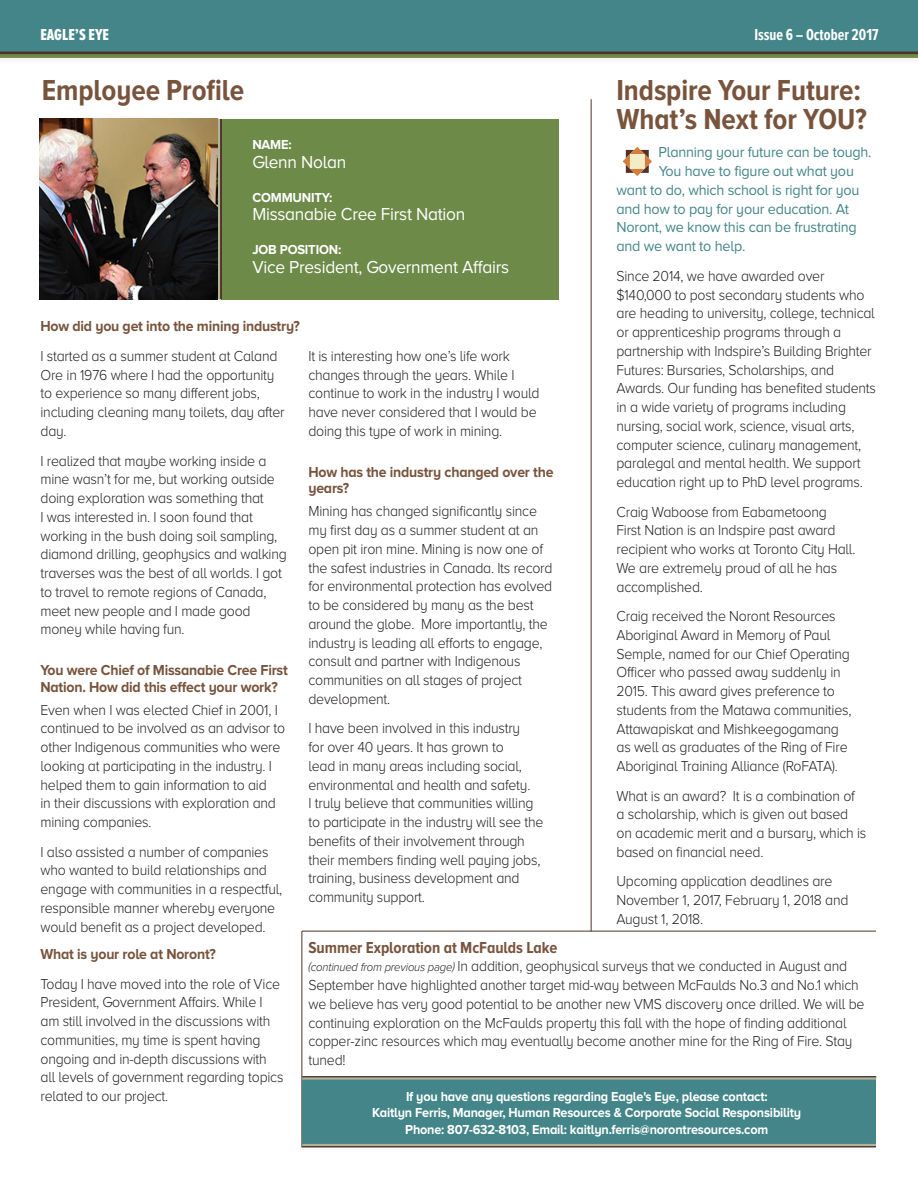
<style>
.page{position:relative;width:918px;height:1188px;background:#fff}
.page>*{position:absolute;margin:0;border:0;box-sizing:border-box;transform-origin:0 0}
.Story_Headline{font:700 30px/28.5px "Proxima Nova A Cond";letter-spacing:-.005em;color:#78543d}
.t1{font:18px "Proxima Nova A";letter-spacing:-.015em;color:#fff;scale:.96 1}
.copy{font:700 16.5px "Proxima Nova A Cond";letter-spacing:-.005em;color:#78543d}
.Edition_number{font:700 16.5px "Proxima Nova A Ex Cn";color:#fff}
.t2{font:16.5px "Proxima Nova A Ex Cn Extrabld";color:#fff}
.copy-2{font:300 15px/18.8px "Proxima Nova A";letter-spacing:-.015em;color:#231f20;scale:.94 1}
.copy_intro_paragraph{font:300 15px/18.8px "Proxima Nova A";letter-spacing:-.015em;color:#231f20;scale:.94 1}
.Story_Headline-2{font:15px "Proxima Nova A";letter-spacing:-.015em;color:#438588;scale:.96 1}
.bold_copy_headings{font:700 15px/16.5px "Proxima Nova A";letter-spacing:-.015em;color:#78543d;scale:.94 1}
.Story_Headline-3{font:700 15px "Proxima Nova A";letter-spacing:-.015em;color:#78543d;scale:.94 1}
.copy-3{font:700 15px "Proxima Nova A";letter-spacing:-.015em;color:#78543d;scale:.94 1}
.copy_intro_paragraph-2{font:700 13.5px/16.5px "Proxima Nova A";letter-spacing:-.015em;color:#fff;text-align:center;scale:.94 1}
.copy_intro_paragraph-3{font:700 13.5px "Proxima Nova A";letter-spacing:-.015em;color:#fff;scale:.96 1}
.s1{font-style:italic;font-size:12px}
</style>
<div class="page">
<div style="left:0;top:0;width:918px;height:66px;background:#f9f9f9"></div>
<div style="left:0;top:0;width:918px;height:52px;background:#438588"></div>
<hr style="left:0;top:52px;width:918px;height:4px;background:#523129">
<svg style="left:0;top:54px;width:918px;height:4px;background:#6f894b"></svg>
<hr style="left:591px;top:99px;width:1px;height:1049px;background:#523129">
<div style="left:575px;top:932px;width:25px;height:216px;background:#fff"></div>
<svg style="left:623px;top:147px;width:29px;height:29px"></svg>
<hr style="left:302px;top:931px;width:574px;height:1px;background:#523129">
<div style="left:221px;top:119px;width:337px;height:180px;background:#6d8a48"></div>
<hr style="left:220px;top:119px;width:2px;height:180px;background:#523129">
<hr style="left:217px;top:119px;width:3px;height:180px;background:#afb596">
<img style="left:40px;top:119px;width:178px;height:180px">
<hr style="left:302px;top:931px;width:1px;height:217px;background:#523129">
<div style="left:302px;top:1077px;width:574px;height:70px;background:#438588"></div>
<hr style="left:302px;top:1076px;width:574px;height:2px;background:#523129">
<hr style="left:302px;top:1077px;width:574px;height:3px;background:#afb596">
<hr style="left:302px;top:1146px;width:574px;height:1px;background:#523129">
<hr style="left:302px;top:1144px;width:574px;height:2px;background:#afb596">
<p class="t2" style="left:40px;top:26px;width:70px">EAGLE’S EYE</p>
<p class="Edition_number" style="left:754px;top:26px;width:126px">Issue 6 – October 2017</p>
<p class="Story_Headline" style="left:42px;top:76px;width:204px">Employee Profile</p>
<p class="Story_Headline" style="left:616px;top:76px;width:252px">Indspire Your Future:<br>What’s Next for YOU?</p>
<p class="Story_Headline-2" style="left:658px;top:144px;width:223px">Planning your future can be tough.</p>
<p class="Story_Headline-2" style="left:659px;top:163px;width:205px">You have to figure out what you</p>
<p class="Story_Headline-2" style="left:616px;top:182px;width:255px">want to do, which school is right for you</p>
<p class="Story_Headline-2" style="left:616px;top:200px;width:244px">and how to pay for your education. At</p>
<p class="Story_Headline-2" style="left:616px;top:219px;width:252px">Noront, we know this can be frustrating</p>
<p class="Story_Headline-2" style="left:616px;top:238px;width:136px">and we want to help.</p>
<p class="copy_intro_paragraph" style="left:616px;top:266px;width:278px">Since 2014, we have awarded over $140,000 to post secondary students who are heading to university, college, technical or apprenticeship programs through a partnership with Indspire’s Building Brighter Futures: Bursaries, Scholarships, and Awards. Our funding has benefited students in a wide variety of programs including nursing, social work, science, visual arts, computer science, culinary management, paralegal and mental health. We support education right up to PhD level programs.</p>
<p class="copy_intro_paragraph" style="left:616px;top:502px;width:256px">Craig Waboose from Eabametoong<br>First Nation is an Indspire past award recipient who works at Toronto City Hall.<br>We are extremely proud of all he has accomplished.</p>
<p class="copy_intro_paragraph" style="left:616px;top:607px;width:252px">Craig received the Noront Resources Aboriginal Award in Memory of Paul Semple, named for our Chief Operating Officer who passed away suddenly in 2015. This award gives preference to students from the Matawa communities, Attawapiskat and Mishkeegogamang as well as graduates of the Ring of Fire Aboriginal Training Alliance (RoFATA).</p>
<p class="copy_intro_paragraph" style="left:616px;top:786px;width:267px">What is an award? It is a combination of a scholarship, which is given out based on academic merit and a bursary, which is based on financial need.</p>
<p class="copy_intro_paragraph" style="left:616px;top:872px;width:248px">Upcoming application deadlines are<br>November 1, 2017, February 1, 2018 and<br>August 1, 2018.</p>
<p class="copy_intro_paragraph-3" style="left:252px;top:137px;width:42px">NAME:</p>
<p class="t1" style="left:252px;top:152px;width:99px">Glenn Nolan</p>
<p class="copy_intro_paragraph-3" style="left:252px;top:189px;width:85px">COMMUNITY:</p>
<p class="t1" style="left:252px;top:204px;width:223px">Missanabie Cree First Nation</p>
<p class="copy_intro_paragraph-3" style="left:252px;top:242px;width:94px">JOB POSITION:</p>
<p class="t1" style="left:252px;top:257px;width:269px">Vice President, Government Affairs</p>
<p class="Story_Headline-3" style="left:40px;top:318px;width:278px">How did you get into the mining industry?</p>
<p class="copy-2" style="left:40px;top:346px;width:261px">I started as a summer student at Caland<br>Ore in 1976 where I had the opportunity to experience so many different jobs, including cleaning many toilets, day after day.</p>
<p class="copy-2" style="left:40px;top:451px;width:264px">I realized that maybe working inside a mine wasn’t for me, but working outside doing exploration was something that<br>I was interested in. I soon found that working in the bush doing soil sampling, diamond drilling, geophysics and walking traverses was the best of all worlds. I got to travel to remote regions of Canada, meet new people and I made good money while having fun.</p>
<p class="bold_copy_headings" style="left:40px;top:662px;width:265px">You were Chief of Missanabie Cree First<br>Nation. How did this effect your work?</p>
<p class="copy-2" style="left:40px;top:700px;width:262px">Even when I was elected Chief in 2001, I continued to be involved as an advisor to other Indigenous communities who were looking at participating in the industry. I helped them to gain information to aid<br>in their discussions with exploration and mining companies.</p>
<p class="copy-2" style="left:40px;top:842px;width:259px">I also assisted a number of companies who wanted to build relationships and engage with communities in a respectful, responsible manner whereby everyone would benefit as a project developed.</p>
<p class="copy-3" style="left:40px;top:945px;width:188px">What is your role at Noront?</p>
<p class="copy-2" style="left:40px;top:974px;width:260px">Today I have moved into the role of Vice President, Government Affairs. While I am still involved in the discussions with communities, my time is spent having ongoing and in-depth discussions with all levels of government regarding topics related to our project.</p>
<p class="copy-2" style="left:308px;top:346px;width:247px">It is interesting how one’s life work changes through the years. While I continue to work in the industry I would have never considered that I would be doing this type of work in mining.</p>
<p class="bold_copy_headings" style="left:308px;top:463px;width:262px">How has the industry changed over the years?</p>
<p class="copy-2" style="left:308px;top:502px;width:261px">Mining has changed significantly since my first day as a summer student at an open pit iron mine. Mining is now one of the safest industries in Canada. Its record for environmental protection has evolved to be considered by many as the best around the globe. More importantly, the industry is leading all efforts to engage, consult and partner with Indigenous communities on all stages of project development.</p>
<p class="copy-2" style="left:308px;top:719px;width:252px">I have been involved in this industry<br>for over 40 years. It has grown to<br>lead in many areas including social, environmental and health and safety.<br>I truly believe that communities willing to participate in the industry will see the benefits of their involvement through their members finding well paying jobs, training, business development and community support.</p>
<p class="copy" style="left:308px;top:938px;width:251px">Summer Exploration at McFaulds Lake</p>
<p class="copy-2" style="left:308px;top:957px;width:593px"><span class="s1">(continued from previous page)</span> In addition, geophysical surveys that we conducted in August and September have highlighted another target mid-way between McFaulds No.3 and No.1 which we believe has very good potential to be another new VMS discovery once drilled. We will be continuing exploration on the McFaulds property this fall with the hope of finding additional copper-zinc resources which may eventually become another mine for the Ring of Fire. Stay tuned!</p>
<p class="copy_intro_paragraph-2" style="left:372px;top:1088px;width:458px">If you have any questions regarding Eagle's Eye, please contact:<br>Kaitlyn Ferris, Manager, Human Resources &amp; Corporate Social Responsibility<br>Phone: 807-632-8103, Email: kaitlyn.ferris@norontresources.com</p>
</div>
